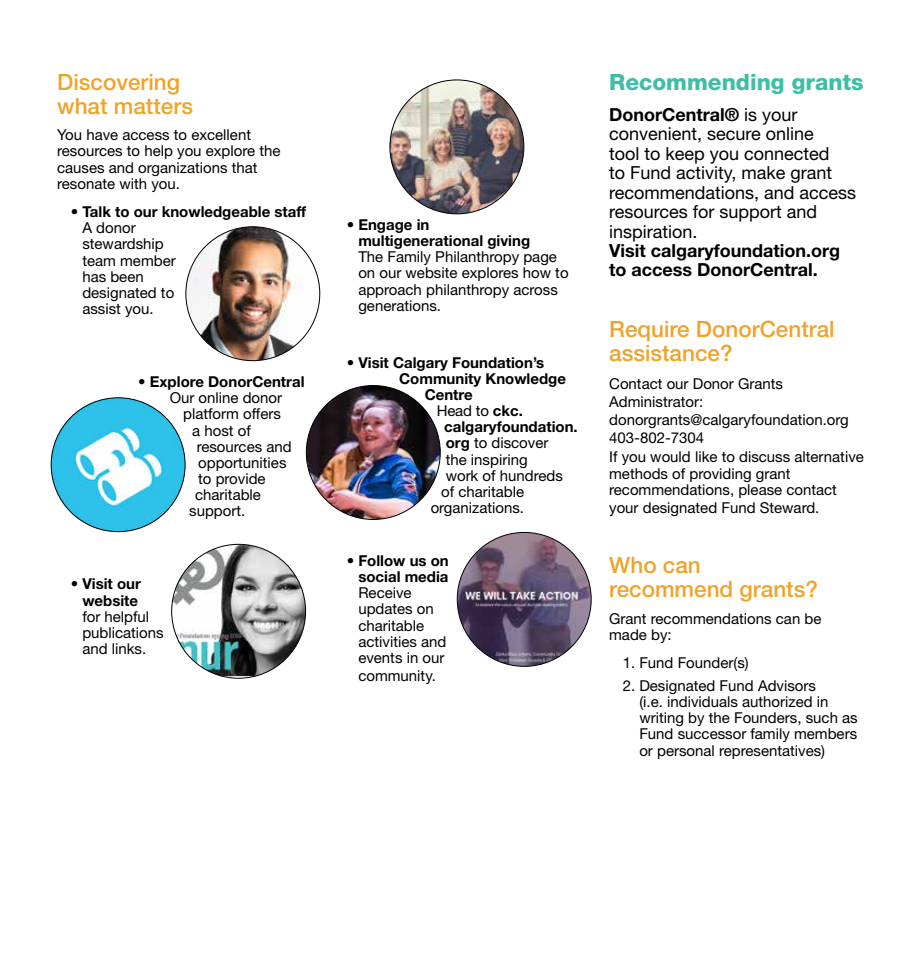
<style>
.page{position:relative;width:918px;height:972px;background:#fff}
.page>*{position:absolute;margin:0;border:0;box-sizing:border-box;transform-origin:0 0}
.t1{font:500 22.5px/24px "Helvetica Neue LT Std";color:#f0a32a}
.t2{font:800 22.5px "Helvetica Neue LT Std";color:#40bda6}
.t3{font:18px/19.4px "Helvetica Neue LT Std";color:#000}
.t4{font:700 18px/19.4px "Helvetica Neue LT Std";color:#000}
.t5{font:15px/16.2px "Helvetica Neue LT Std";color:#000}
.t6{font:700 15px/16.2px "Helvetica Neue LT Std";color:#000;text-align:center}
.s1{font-weight:700}
.s2{font-weight:400}
</style>
<div class="page">
<img style="left:186px;top:227px;width:134px;height:134px;border-radius:67px">
<img style="left:390px;top:80px;width:134px;height:134px;border-radius:67px">
<img style="left:306px;top:386px;width:134px;height:133px;border-radius:67px">
<img style="left:457px;top:532px;width:134px;height:134px;border-radius:67px">
<img style="left:51px;top:398px;width:134px;height:134px;border-radius:67px">
<img style="left:172px;top:544px;width:134px;height:132px">
<h1 class="t1" style="left:57px;top:72px;width:137px">Discovering what matters</h1>
<p class="t5" style="left:57px;top:128px;width:225px">You have access to excellent resources to help you explore the causes and organizations that resonate with you.</p>
<p class="t5" style="left:82px;top:204px;width:225px;text-indent:-12px">• <span class="s1">Talk to our knowledgeable staff<br></span>A donor<br>stewardship<br>team member<br>has been<br>designated to<br>assist you.</p>
<p class="t6" style="left:138px;top:375px;width:168px"><span class="s2">•</span> Explore DonorCentral</p>
<p class="t5" style="left:170px;top:391px;width:114px">Our online donor</p>
<p class="t5" style="left:183px;top:407px;width:99px">platform offers</p>
<p class="t5" style="left:192px;top:423px;width:60px">a host of</p>
<p class="t5" style="left:197px;top:439px;width:97px">resources and</p>
<p class="t5" style="left:198px;top:455px;width:90px">opportunities</p>
<p class="t5" style="left:198px;top:472px;width:69px">to provide</p>
<p class="t5" style="left:195px;top:488px;width:67px">charitable</p>
<p class="t5" style="left:189px;top:504px;width:58px">support.</p>
<p class="t6" style="left:71px;top:577px;width:72px"><span class="s2">•</span> Visit our website</p>
<p class="t5" style="left:82px;top:609px;width:83px">for helpful publications and links.</p>
<p class="t6" style="left:358px;top:218px;width:173px;text-align:left;text-indent:-12px"><span class="s2">•</span> Engage in multigenerational giving</p>
<p class="t5" style="left:358px;top:250px;width:212px">The Family Philanthropy page on our website explores how to approach philanthropy across generations.</p>
<p class="t6" style="left:347px;top:355px;width:199px"><span class="s2">•</span> Visit Calgary Foundation’s</p>
<p class="t6" style="left:399px;top:372px;width:168px">Community Knowledge</p>
<p class="t6" style="left:425px;top:388px;width:50px">Centre</p>
<p class="t5" style="left:437px;top:404px;width:88px">Head to <span class="s1">ckc.</span></p>
<p class="t6" style="left:444px;top:420px;width:135px">calgaryfoundation.</p>
<p class="t5" style="left:446px;top:436px;width:104px"><span class="s1">org</span> to discover</p>
<p class="t5" style="left:446px;top:452px;width:83px">the inspiring</p>
<p class="t5" style="left:446px;top:468px;width:119px">work of hundreds</p>
<p class="t5" style="left:441px;top:484px;width:85px">of charitable</p>
<p class="t5" style="left:431px;top:501px;width:95px">organizations.</p>
<p class="t6" style="left:347px;top:554px;width:104px;text-align:right"><span class="s2">•</span> Follow us on social media</p>
<p class="t5" style="left:358px;top:586px;width:90px">Receive updates on charitable activities and events in our</p>
<p class="t5" style="left:358px;top:668px;width:79px">community.</p>
<h1 class="t2" style="left:609px;top:73px;width:256px">Recommending grants</h1>
<p class="t3" style="left:609px;top:106px;width:249px"><span class="s1">DonorCentral®</span> is your convenient, secure online<br>tool to keep you connected<br>to Fund activity, make grant recommendations, and access resources for support and inspiration.</p>
<p class="t4" style="left:609px;top:242px;width:232px">Visit calgaryfoundation.org to access DonorCentral.</p>
<h1 class="t1" style="left:609px;top:319px;width:227px">Require DonorCentral assistance?</h1>
<p class="t5" style="left:609px;top:376px;width:256px;line-height:18.3px">Contact our Donor Grants<br>Administrator: donorgrants@calgaryfoundation.org<br>403-802-7304<br>If you would like to discuss alternative</p>
<p class="t5" style="left:609px;top:466px;width:229px">methods of providing grant recommendations, please contact</p>
<p class="t5" style="left:609px;top:500px;width:212px">your designated Fund Steward.</p>
<h1 class="t1" style="left:609px;top:555px;width:210px">Who can recommend grants?</h1>
<p class="t5" style="left:609px;top:611px;width:214px">Grant recommendations can be made by:</p>
<p class="t5" style="left:623px;top:655px;width:128px">1. Fund Founder(s)</p>
<p class="t5" style="left:639px;top:678px;width:220px;text-indent:-17px">2. Designated Fund Advisors<br>(i.e. individuals authorized in writing by the Founders, such as<br>Fund successor family members or personal representatives)</p>
</div>
